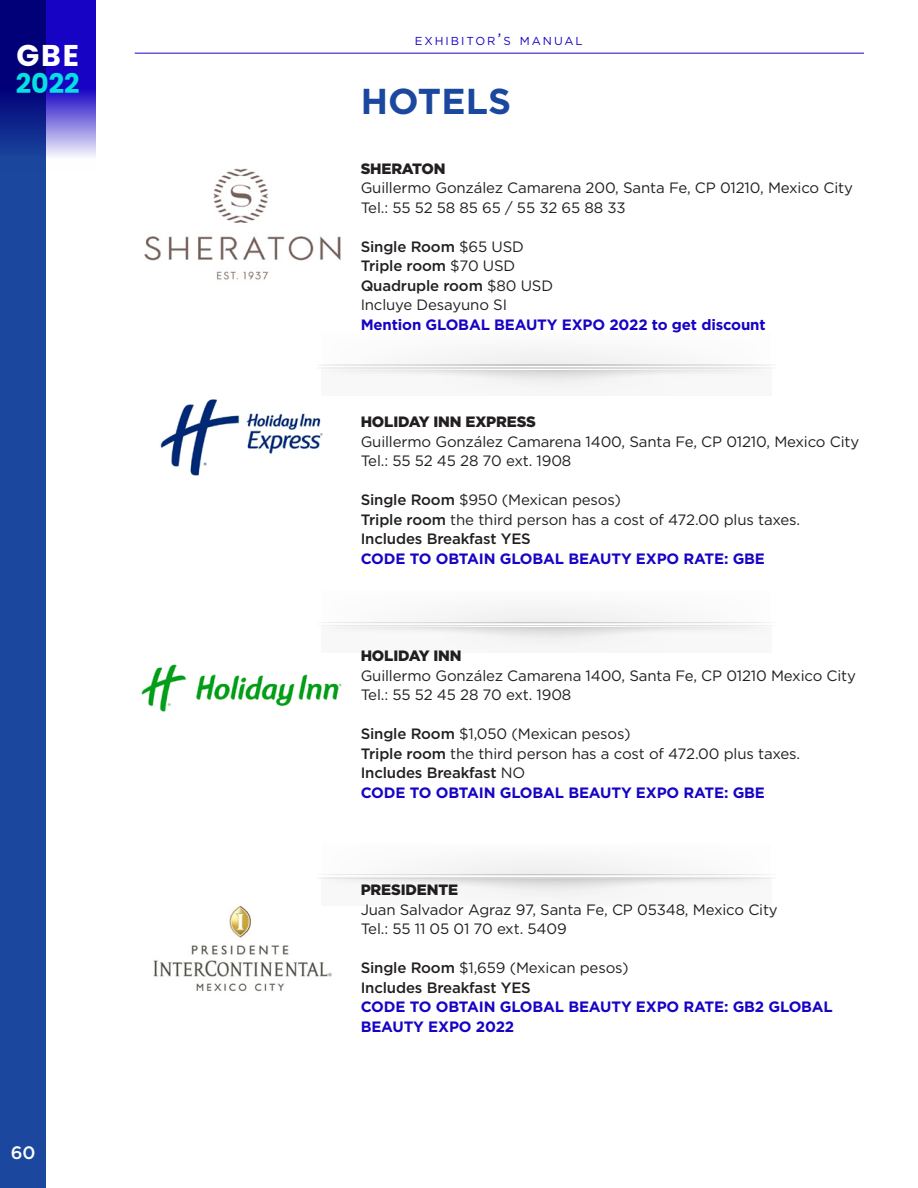
<style>
.page{position:relative;width:918px;height:1188px;background:#fff}
.page>*{position:absolute;margin:0;border:0;box-sizing:border-box;transform-origin:0 0}
.TEXT_GENERAL{font:700 36px "Gotham";letter-spacing:.005em;color:#1b489e}
.t1{font:700 30px "Poppins";color:#fff}
.t2{font:700 27px "Poppins";color:#05e0e3}
.t3{font:500 18px "Gotham";color:#fff}
.TEXT_GENERAL-2{font:15px "Gotham";letter-spacing:-.01em;color:#231f20}
.TEXT_GENERAL-3{font:700 15px/19.5px "Gotham";letter-spacing:-.01em;color:#1703c4}
.TEXT_GENERAL-4{font:500 15px "Gotham";letter-spacing:-.01em;color:#231f20}
.TEXT_GENERAL-5{font:900 15px "Gotham";letter-spacing:-.01em;color:#231f20}
.t4{font:11.55px "Gotham";letter-spacing:.17em;color:#1703c4}
.s1{font-size:16.5px}
.s2{font-weight:400}
.s3{font-weight:500}
</style>
<div class="page">
<div style="left:0;top:0;width:45px;height:1188px;background:#1b489e"></div>
<svg style="left:0;top:0;width:95px;height:170px"></svg>
<hr style="left:135px;top:53px;width:729px;height:1px;background:#1703c4">
<img style="left:144px;top:168px;width:197px;height:112px">
<img style="left:160px;top:399px;width:163px;height:77px">
<img style="left:141px;top:664px;width:201px;height:48px">
<img style="left:153px;top:905px;width:179px;height:87px">
<div style="left:322px;top:350px;width:449px;height:15px;background:#f6f6f6"></div>
<svg style="left:334px;top:369px;width:427px;height:19px"></svg>
<svg style="left:322px;top:367px;width:449px;height:1px"></svg>
<svg style="left:322px;top:368px;width:449px;height:1px"></svg>
<svg style="left:322px;top:365px;width:449px;height:1px"></svg>
<div style="left:429px;top:608px;width:232px;height:16px;background:#f3f3f3"></div>
<svg style="left:334px;top:627px;width:427px;height:19px"></svg>
<svg style="left:322px;top:625px;width:449px;height:1px"></svg>
<svg style="left:322px;top:622px;width:449px;height:1px"></svg>
<div style="left:429px;top:860px;width:232px;height:16px;background:#f3f3f3"></div>
<svg style="left:334px;top:879px;width:427px;height:19px"></svg>
<svg style="left:322px;top:877px;width:449px;height:1px"></svg>
<svg style="left:321px;top:878px;width:451px;height:1px"></svg>
<svg style="left:322px;top:874px;width:449px;height:1px"></svg>
<h2 class="t1" style="left:17px;top:38px;width:64px">GBE</h2>
<h3 class="t2" style="left:16px;top:68px;width:65px">2022</h3>
<p class="t3" style="left:11px;top:1140px;width:26px">60</p>
<p class="t4" style="left:415px;top:34px;width:170px">EXHIBITOR<span class="s1">’</span>S MANUAL</p>
<p class="TEXT_GENERAL" style="left:361px;top:77px;width:152px">HOTELS</p>
<p class="TEXT_GENERAL-5" style="left:361px;top:158px;width:87px">SHERATON</p>
<p class="TEXT_GENERAL-2" style="left:361px;top:178px;width:494px">Guillermo González Camarena 200, Santa Fe, CP 01210, Mexico City</p>
<p class="TEXT_GENERAL-2" style="left:361px;top:198px;width:267px">Tel.: 55 52 58 85 65 / 55 32 65 88 33</p>
<p class="TEXT_GENERAL-4" style="left:361px;top:236px;width:165px">Single Room <span class="s2">$65 USD</span></p>
<p class="TEXT_GENERAL-4" style="left:361px;top:256px;width:156px">Triple room <span class="s2">$70 USD</span></p>
<p class="TEXT_GENERAL-4" style="left:361px;top:275px;width:194px">Quadruple room <span class="s2">$80 USD</span></p>
<p class="TEXT_GENERAL-2" style="left:361px;top:295px;width:148px">Incluye Desayuno SI</p>
<p class="TEXT_GENERAL-3" style="left:361px;top:314px;width:407px">Mention GLOBAL BEAUTY EXPO 2022 to get discount</p>
<p class="TEXT_GENERAL-5" style="left:361px;top:411px;width:177px">HOLIDAY INN EXPRESS</p>
<p class="TEXT_GENERAL-2" style="left:361px;top:432px;width:500px">Guillermo González Camarena 1400, Santa Fe, CP 01210, Mexico City</p>
<p class="TEXT_GENERAL-2" style="left:361px;top:451px;width:212px">Tel.: 55 52 45 28 70 ext. 1908</p>
<p class="TEXT_GENERAL-2" style="left:361px;top:490px;width:262px"><span class="s3">Single Room</span> $950 (Mexican pesos)</p>
<p class="TEXT_GENERAL-2" style="left:361px;top:510px;width:441px"><span class="s3">Triple room</span> the third person has a cost of 472.00 plus taxes.</p>
<p class="TEXT_GENERAL-4" style="left:361px;top:529px;width:172px">Includes Breakfast YES</p>
<p class="TEXT_GENERAL-3" style="left:361px;top:548px;width:406px">CODE TO OBTAIN GLOBAL BEAUTY EXPO RATE: GBE</p>
<p class="TEXT_GENERAL-5" style="left:361px;top:645px;width:103px">HOLIDAY INN</p>
<p class="TEXT_GENERAL-2" style="left:361px;top:666px;width:497px">Guillermo González Camarena 1400, Santa Fe, CP 01210 Mexico City</p>
<p class="TEXT_GENERAL-2" style="left:361px;top:685px;width:212px">Tel.: 55 52 45 28 70 ext. 1908</p>
<p class="TEXT_GENERAL-2" style="left:361px;top:724px;width:271px"><span class="s3">Single Room</span> $1,050 (Mexican pesos)</p>
<p class="TEXT_GENERAL-2" style="left:361px;top:744px;width:441px"><span class="s3">Triple room</span> the third person has a cost of 472.00 plus taxes.</p>
<p class="TEXT_GENERAL-4" style="left:361px;top:763px;width:166px">Includes Breakfast <span class="s2">NO</span></p>
<p class="TEXT_GENERAL-3" style="left:361px;top:782px;width:406px">CODE TO OBTAIN GLOBAL BEAUTY EXPO RATE: GBE</p>
<p class="TEXT_GENERAL-5" style="left:361px;top:879px;width:99px">PRESIDENTE</p>
<p class="TEXT_GENERAL-2" style="left:361px;top:900px;width:419px">Juan Salvador Agraz 97, Santa Fe, CP 05348, Mexico City</p>
<p class="TEXT_GENERAL-2" style="left:361px;top:919px;width:208px">Tel.: 55 11 05 01 70 ext. 5409</p>
<p class="TEXT_GENERAL-2" style="left:361px;top:958px;width:270px"><span class="s3">Single Room</span> $1,659 (Mexican pesos)</p>
<p class="TEXT_GENERAL-4" style="left:361px;top:977px;width:172px">Includes Breakfast YES</p>
<p class="TEXT_GENERAL-3" style="left:361px;top:997px;width:474px">CODE TO OBTAIN GLOBAL BEAUTY EXPO RATE: GB2 GLOBAL<br>BEAUTY EXPO 2022</p>
</div>
